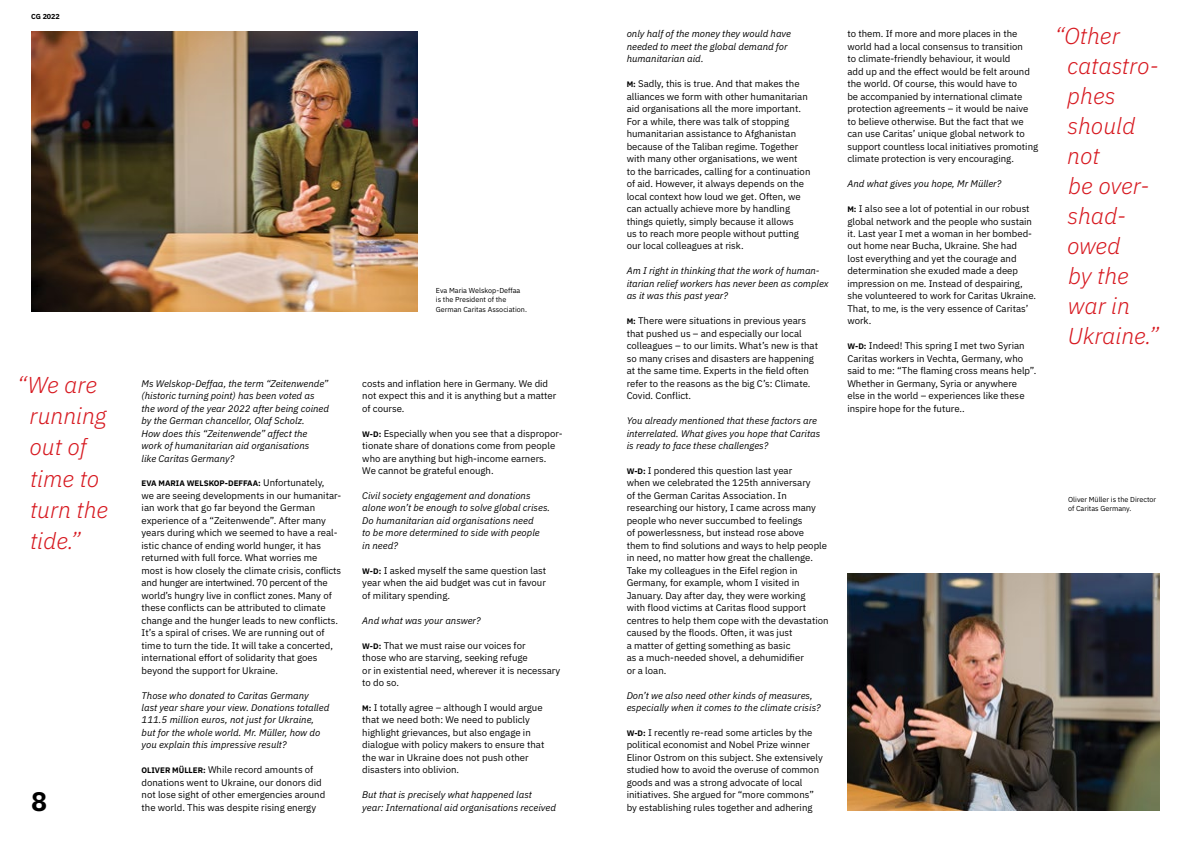
<style>
.page{position:relative;width:1191px;height:842px;background:#fff}
.page>*{position:absolute;margin:0;border:0;box-sizing:border-box;transform-origin:0 0}
.t1{font:700 26.8px "IBM Plex Sans";color:#000}
.t2{font:italic 300 23px/30px "IBM Plex Sans";color:#d71920}
.t3{font:9.6px/12.5px "IBM Plex Sans";color:#000}
.t4{font:italic 9.6px/12.5px "IBM Plex Sans";color:#000}
.t5{font:700 8px "IBM Plex Sans";color:#000}
.t6{font:7.2px/9.4px "IBM Plex Sans";color:#000}
.t7{font:700 7.2px "IBM Plex Sans";color:#000}
.s1{font-weight:400;font-size:9.6px}
.s2{font-weight:700;font-size:8px}
</style>
<div class="page">
<img style="left:847px;top:574px;width:312px;height:237px">
<img style="left:31px;top:31px;width:386px;height:281px">
<p class="t7" style="left:31px;top:10px;width:30px">CG 2022</p>
<h2 class="t2" style="left:29px;top:367px;width:80px;line-height:31.2px;text-indent:-12px">“We are running out of time to turn the tide.”</h2>
<h1 class="t1" style="left:31px;top:780px;width:18px">8</h1>
<p class="t6" style="left:436px;top:285px;width:93px">Eva Maria Welskop-Deffaa is the President of the<br>German Caritas Association.</p>
<p class="t4" style="left:142px;top:376px;width:189px">Ms Welskop-Deffaa, the term “Zeitenwende” (historic turning point) has been voted as the word of the year 2022 after being coined by the German chancellor, Olaf Scholz.<br>How does this “Zeitenwende” affect the work of humanitarian aid organisations<br>like Caritas Germany?</p>
<p class="t5" style="left:142px;top:477px;width:184px">EVA MARIA WELSKOP-DEFFAA: <span class="s1">Unfortunately,</span></p>
<p class="t3" style="left:142px;top:488px;width:201px">we are seeing developments in our humanitar&shy;ian work that go far beyond the German experience of a “Zeitenwende”. After many years during which we seemed to have a real&shy;istic chance of ending world hunger, it has returned with full force. What worries me most is how closely the climate crisis, conflicts and hunger are intertwined. 70 percent of the world’s hungry live in conflict zones. Many of these conflicts can be attributed to climate change and the hunger leads to new conflicts.<br>It’s a spiral of crises. We are running out of time to turn the tide. It will take a concerted, international effort of solidarity that goes beyond the support for Ukraine.</p>
<p class="t4" style="left:142px;top:688px;width:189px">Those who donated to Caritas Germany<br>last year share your view. Donations totalled 111.5 million euros, not just for Ukraine, but for the whole world. Mr. Müller, how do you explain this impressive result?</p>
<p class="t3" style="left:142px;top:763px;width:185px"><span class="s2">OLIVER MÜLLER:</span> While record amounts of donations went to Ukraine, our donors did not lose sight of other emergencies around the world. This was despite rising energy</p>
<p class="t3" style="left:362px;top:376px;width:196px">costs and inflation here in Germany. We did not expect this and it is anything but a matter of course.</p>
<p class="t3" style="left:362px;top:426px;width:202px"><span class="s2">W-D:</span> Especially when you see that a dispropor&shy;tionate share of donations come from people who are anything but high-income earners.<br>We cannot be grateful enough.</p>
<p class="t4" style="left:362px;top:488px;width:189px">Civil society engagement and donations alone won’t be enough to solve global crises.<br>Do humanitarian aid organisations need<br>to be more determined to side with people in need?</p>
<p class="t3" style="left:362px;top:563px;width:185px;text-align:justify"><span class="s2">W-D:</span> I asked myself the same question last year when the aid budget was cut in favour of military spending.</p>
<p class="t4" style="left:362px;top:613px;width:120px">And what was your answer?</p>
<p class="t3" style="left:362px;top:638px;width:200px"><span class="s2">W-D:</span> That we must raise our voices for<br>those who are starving, seeking refuge<br>or in existential need, wherever it is necessary to do so.</p>
<p class="t3" style="left:362px;top:700px;width:184px"><span class="s2">M:</span> I totally agree – although I would argue that we need both: We need to publicly highlight grievances, but also engage in dialogue with policy makers to ensure that the war in Ukraine does not push other disasters into oblivion.</p>
<p class="t4" style="left:362px;top:788px;width:195px">But that is precisely what happened last<br>year: International aid organisations received</p>
<p class="t4" style="left:626px;top:27px;width:166px">only half of the money they would have needed to meet the global demand for humanitarian aid.</p>
<p class="t3" style="left:626px;top:77px;width:185px"><span class="s2">M:</span> Sadly, this is true. And that makes the alliances we form with other humanitarian aid organisations all the more important.<br>For a while, there was talk of stopping humanitarian assistance to Afghanistan because of the Taliban regime. Together with many other organisations, we went<br>to the barricades, calling for a continuation of aid. However, it always depends on the local context how loud we get. Often, we can actually achieve more by handling things quietly, simply because it allows<br>us to reach more people without putting our local colleagues at risk.</p>
<p class="t4" style="left:626px;top:264px;width:203px">Am I right in thinking that the work of human&shy;itarian relief workers has never been as complex as it was this past year?</p>
<p class="t3" style="left:626px;top:314px;width:193px"><span class="s2">M:</span> There were situations in previous years that pushed us – and especially our local colleagues – to our limits. What’s new is that so many crises and disasters are happening at the same time. Experts in the field often refer to the reasons as the big C’s: Climate.<br>Covid. Conflict.</p>
<p class="t4" style="left:626px;top:414px;width:195px">You already mentioned that these factors are interrelated. What gives you hope that Caritas is ready to face these challenges?</p>
<p class="t3" style="left:626px;top:464px;width:203px"><span class="s2">W-D:</span> I pondered this question last year<br>when we celebrated the 125th anniversary<br>of the German Caritas Association. In researching our history, I came across many people who never succumbed to feelings<br>of powerlessness, but instead rose above them to find solutions and ways to help people in need, no matter how great the challenge.<br>Take my colleagues in the Eifel region in Germany, for example, whom I visited in January. Day after day, they were working<br>with flood victims at Caritas flood support centres to help them cope with the devastation caused by the floods. Often, it was just<br>a matter of getting something as basic<br>as a much-needed shovel, a dehumidifier<br>or a loan.</p>
<p class="t4" style="left:626px;top:688px;width:195px">Don’t we also need other kinds of measures, especially when it comes to the climate crisis?</p>
<p class="t3" style="left:626px;top:725px;width:198px"><span class="s2">W-D:</span> I recently re-read some articles by the political economist and Nobel Prize winner Elinor Ostrom on this subject. She extensively studied how to avoid the overuse of common goods and was a strong advocate of local initiatives. She argued for “more commons” by establishing rules together and adhering</p>
<p class="t3" style="left:847px;top:27px;width:192px">to them. If more and more places in the world had a local consensus to transition<br>to climate-friendly behaviour, it would<br>add up and the effect would be felt around the world. Of course, this would have to<br>be accompanied by international climate protection agreements – it would be naive to believe otherwise. But the fact that we can use Caritas’ unique global network to support countless local initiatives promoting climate protection is very encouraging.</p>
<p class="t4" style="left:847px;top:177px;width:155px">And what gives you hope, Mr Müller?</p>
<p class="t3" style="left:847px;top:202px;width:190px"><span class="s2">M:</span> I also see a lot of potential in our robust global network and the people who sustain it. Last year I met a woman in her bombed&shy;out home near Bucha, Ukraine. She had<br>lost everything and yet the courage and determination she exuded made a deep impression on me. Instead of despairing, she volunteered to work for Caritas Ukraine.<br>That, to me, is the very essence of Caritas’ work.</p>
<p class="t3" style="left:847px;top:339px;width:190px"><span class="s2">W-D:</span> Indeed! This spring I met two Syrian Caritas workers in Vechta, Germany, who said to me: “The flaming cross means help”.<br>Whether in Germany, Syria or anywhere else in the world – experiences like these inspire hope for the future..</p>
<h2 class="t2" style="left:1067px;top:19px;width:93px;text-indent:-12px">“Other catastro&shy;phes should not<br>be over&shy;shad&shy;owed<br>by the war in<br>Ukraine.”</h2>
<p class="t6" style="left:1068px;top:494px;width:90px">Oliver Müller is the Director of Caritas Germany.</p>
</div>
